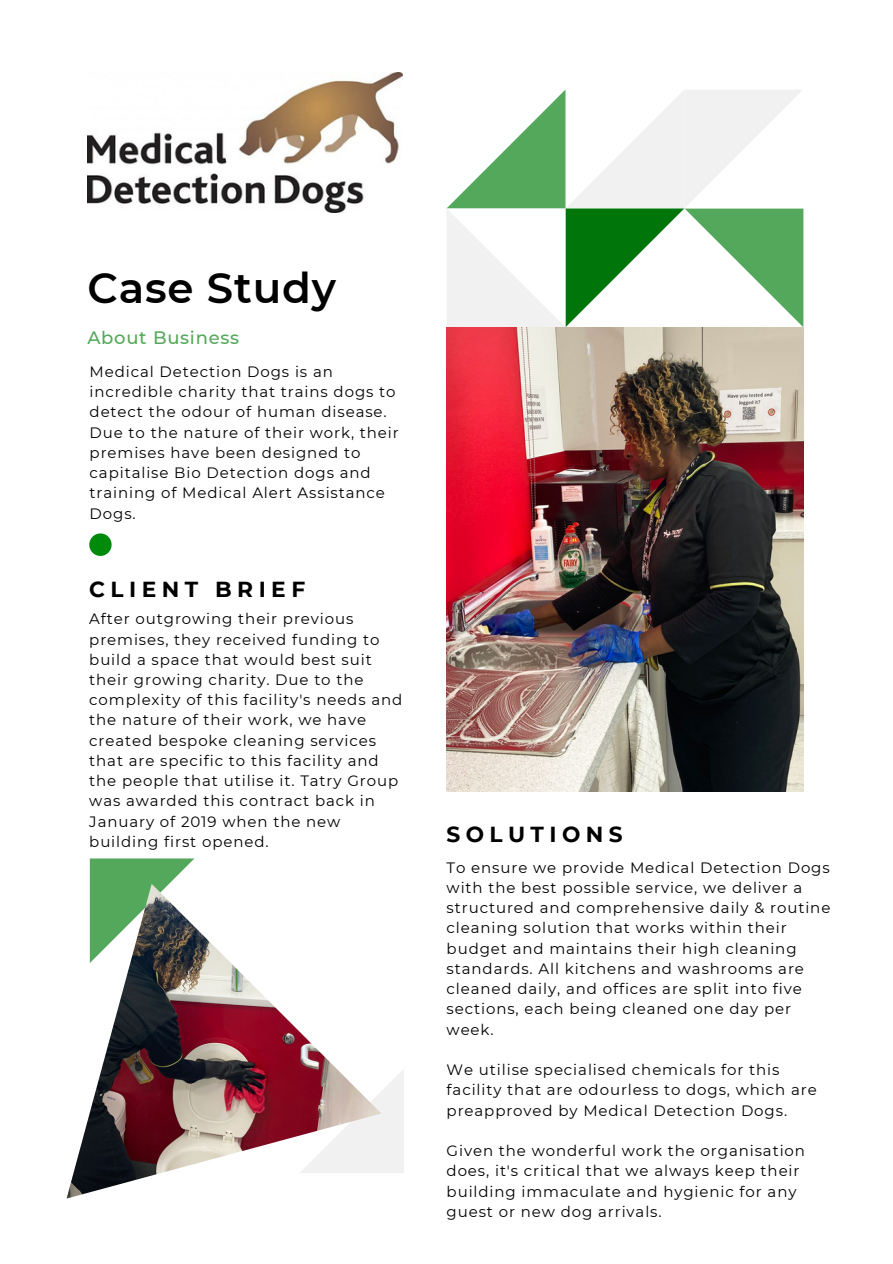
<style>
.page{position:relative;width:893px;height:1264px;background:#fff}
.page>*{position:absolute;margin:0;border:0;box-sizing:border-box;transform-origin:0 0}
.t1{font:600 42px "Montserrat";letter-spacing:.02em;color:#000}
.t2{font:700 21.75px "Montserrat";letter-spacing:.25em;color:#000}
.t3{font:500 18px "Montserrat";letter-spacing:.04em;color:#54a85b}
.t4{font:15px/20.2px "Montserrat";letter-spacing:.06em;color:#000}
</style>
<div class="page">
<svg style="left:446px;top:89px;width:357px;height:239px"></svg>
<img style="left:446px;top:328px;width:357px;height:463px">
<svg style="left:89px;top:533px;width:23px;height:23px"></svg>
<svg style="left:90px;top:858px;width:104px;height:25px;background:#6ab370"></svg>
<svg style="left:381px;top:1069px;width:23px;height:104px"></svg>
<img style="left:67px;top:883px;width:314px;height:315px">
<img style="left:87px;top:73px;width:315px;height:139px">
<h1 class="t1" style="left:87px;top:262px;width:250px">Case Study</h1>
<p class="t3" style="left:87px;top:327px;width:153px">About Business</p>
<p class="t4" style="left:90px;top:361px;width:311px">Medical Detection Dogs is an incredible charity that trains dogs to detect the odour of human disease.<br>Due to the nature of their work, their premises have been designed to capitalise Bio Detection dogs and training of Medical Alert Assistance<br>Dogs.</p>
<h2 class="t2" style="left:89px;top:576px;width:217px">CLIENT BRIEF</h2>
<p class="t4" style="left:89px;top:608px;width:314px">After outgrowing their previous premises, they received funding to build a space that would best suit their growing charity. Due to the complexity of this facility's needs and the nature of their work, we have created bespoke cleaning services that are specific to this facility and the people that utilise it. Tatry Group was awarded this contract back in January of 2019 when the new building first opened.</p>
<h2 class="t2" style="left:446px;top:821px;width:178px">SOLUTIONS</h2>
<p class="t4" style="left:446px;top:857px;width:385px">To ensure we provide Medical Detection Dogs with the best possible service, we deliver a structured and comprehensive daily &amp; routine cleaning solution that works within their budget and maintains their high cleaning standards. All kitchens and washrooms are cleaned daily, and offices are split into five sections, each being cleaned one day per week.</p>
<p class="t4" style="left:446px;top:1059px;width:372px">We utilise specialised chemicals for this facility that are odourless to dogs, which are preapproved by Medical Detection Dogs.</p>
<p class="t4" style="left:446px;top:1140px;width:360px">Given the wonderful work the organisation does, it's critical that we always keep their building immaculate and hygienic for any guest or new dog arrivals.</p>
</div>
